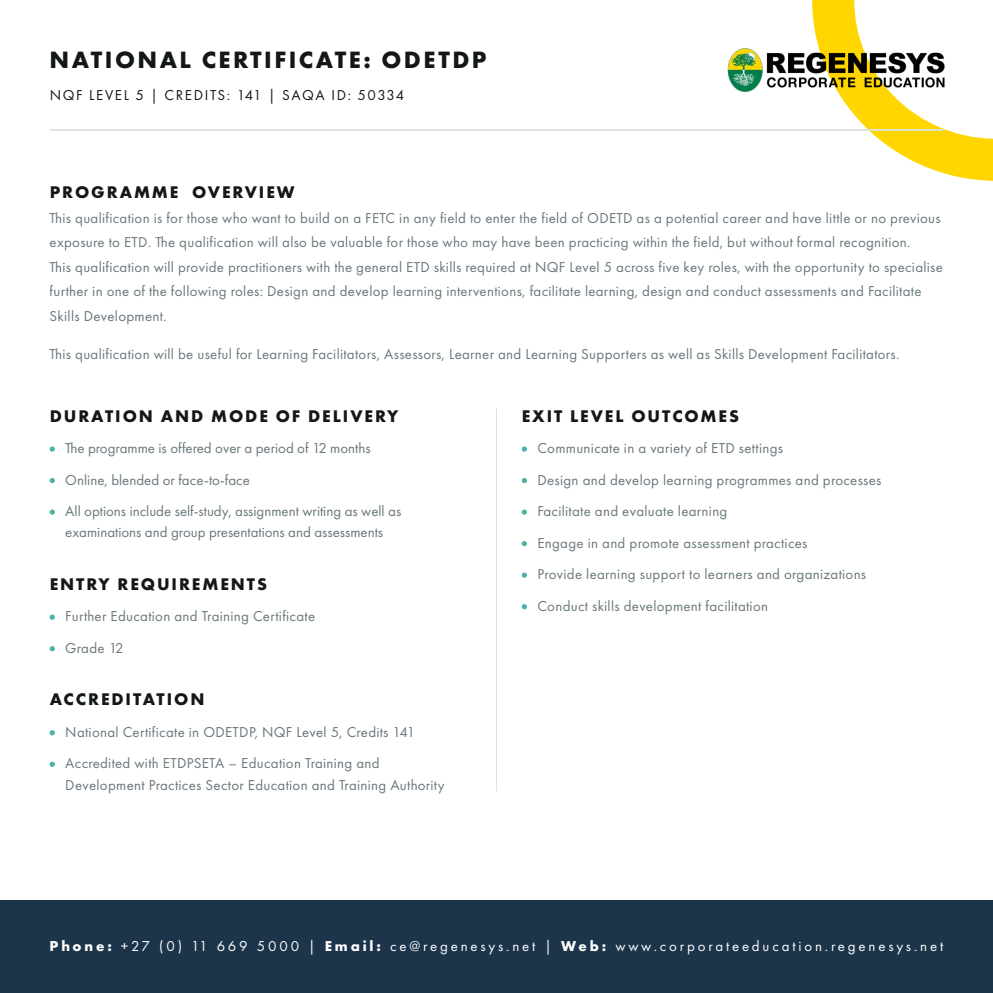
<style>
.page{position:relative;width:993px;height:993px;background:#fff}
.page>*{position:absolute;margin:0;border:0;box-sizing:border-box;transform-origin:0 0}
.t1{font:700 24.5px "Futura PT";letter-spacing:.1em;color:#131718}
.t2{font:700 17.5px "Futura PT";letter-spacing:.11em;color:#131718}
.t3{font:14.88px/31.5px "Futura PT";letter-spacing:.02em;color:#69777c}
.t4{font:14.88px/31.5px "Futura PT";color:#69777c}
.t5{font:14.88px "Futura PT";letter-spacing:.19em;color:#fff}
.t6{font:14.88px "Futura PT";letter-spacing:.11em;color:#131718}
.s1{font-weight:700}
</style>
<div class="page">
<svg style="left:50px;top:446px;width:5px;height:5px"></svg>
<svg style="left:50px;top:478px;width:5px;height:5px"></svg>
<svg style="left:50px;top:509px;width:5px;height:5px"></svg>
<svg style="left:50px;top:614px;width:5px;height:5px"></svg>
<svg style="left:50px;top:646px;width:5px;height:5px"></svg>
<svg style="left:50px;top:730px;width:5px;height:5px"></svg>
<svg style="left:50px;top:761px;width:5px;height:5px"></svg>
<svg style="left:521px;top:446px;width:6px;height:5px"></svg>
<svg style="left:521px;top:478px;width:6px;height:5px"></svg>
<svg style="left:521px;top:509px;width:6px;height:5px"></svg>
<svg style="left:521px;top:541px;width:6px;height:5px"></svg>
<svg style="left:521px;top:572px;width:6px;height:5px"></svg>
<svg style="left:521px;top:604px;width:6px;height:5px"></svg>
<hr style="left:496px;top:408px;width:1px;height:383px;background:#dde1e3">
<svg style="left:812px;top:0;width:180px;height:181px"></svg>
<img style="left:727px;top:45px;width:223px;height:50px">
<hr style="left:50px;top:129px;width:893px;height:2px;background:#dde1e3">
<div style="left:0;top:900px;width:992px;height:92px;background:#1c354b"></div>
<h1 class="t1" style="left:50px;top:44px;width:438px">NATIONAL CERTIFICATE: ODETDP</h1>
<p class="t6" style="left:50px;top:86px;width:356px">NQF LEVEL 5 | CREDITS: 141 | SAQA ID: 50334</p>
<p class="t2" style="left:50px;top:181px;width:246px">PROGRAMME OVERVIEW</p>
<p class="t3" style="left:50px;top:205px;width:894px;line-height:24.5px">This qualification is for those who want to build on a FETC in any field to enter the field of ODETD as a potential career and have little or no previous exposure to ETD. The qualification will also be valuable for those who may have been practicing within the field, but without formal recognition.<br>This qualification will provide practitioners with the general ETD skills required at NQF Level 5 across five key roles, with the opportunity to specialise further in one of the following roles: Design and develop learning interventions, facilitate learning, design and conduct assessments and Facilitate Skills Development.</p>
<p class="t3" style="left:50px;top:338px;width:851px">This qualification will be useful for Learning Facilitators, Assessors, Learner and Learning Supporters as well as Skills Development Facilitators.</p>
<p class="t2" style="left:50px;top:404px;width:350px">DURATION AND MODE OF DELIVERY</p>
<p class="t4" style="left:65px;top:432px;width:337px">The programme is offered over a period of 12 months<br>Online, blended or face-to-face<br>All options include self-study, assignment writing as well as</p>
<p class="t4" style="left:65px;top:516px;width:319px">examinations and group presentations and assessments</p>
<p class="t2" style="left:50px;top:572px;width:219px">ENTRY REQUIREMENTS</p>
<p class="t3" style="left:65px;top:600px;width:251px">Further Education and Training Certificate<br>Grade 12</p>
<p class="t2" style="left:50px;top:688px;width:156px">ACCREDITATION</p>
<p class="t3" style="left:65px;top:716px;width:351px">National Certificate in ODETDP, NQF Level 5, Credits 141<br>Accredited with ETDPSETA – Education Training and</p>
<p class="t3" style="left:65px;top:768px;width:381px">Development Practices Sector Education and Training Authority</p>
<p class="t2" style="left:521px;top:404px;width:219px">EXIT LEVEL OUTCOMES</p>
<p class="t3" style="left:537px;top:432px;width:345px">Communicate in a variety of ETD settings<br>Design and develop learning programmes and processes Facilitate and evaluate learning<br>Engage in and promote assessment practices<br>Provide learning support to learners and organizations Conduct skills development facilitation</p>
<p class="t5" style="left:50px;top:936px;width:894px"><span class="s1">Phone:</span> +27 (0) 11 669 5000 | <span class="s1">Email:</span> ce@regenesys.net | <span class="s1">Web:</span> www.corporateeducation.regenesys.net</p>
</div>
